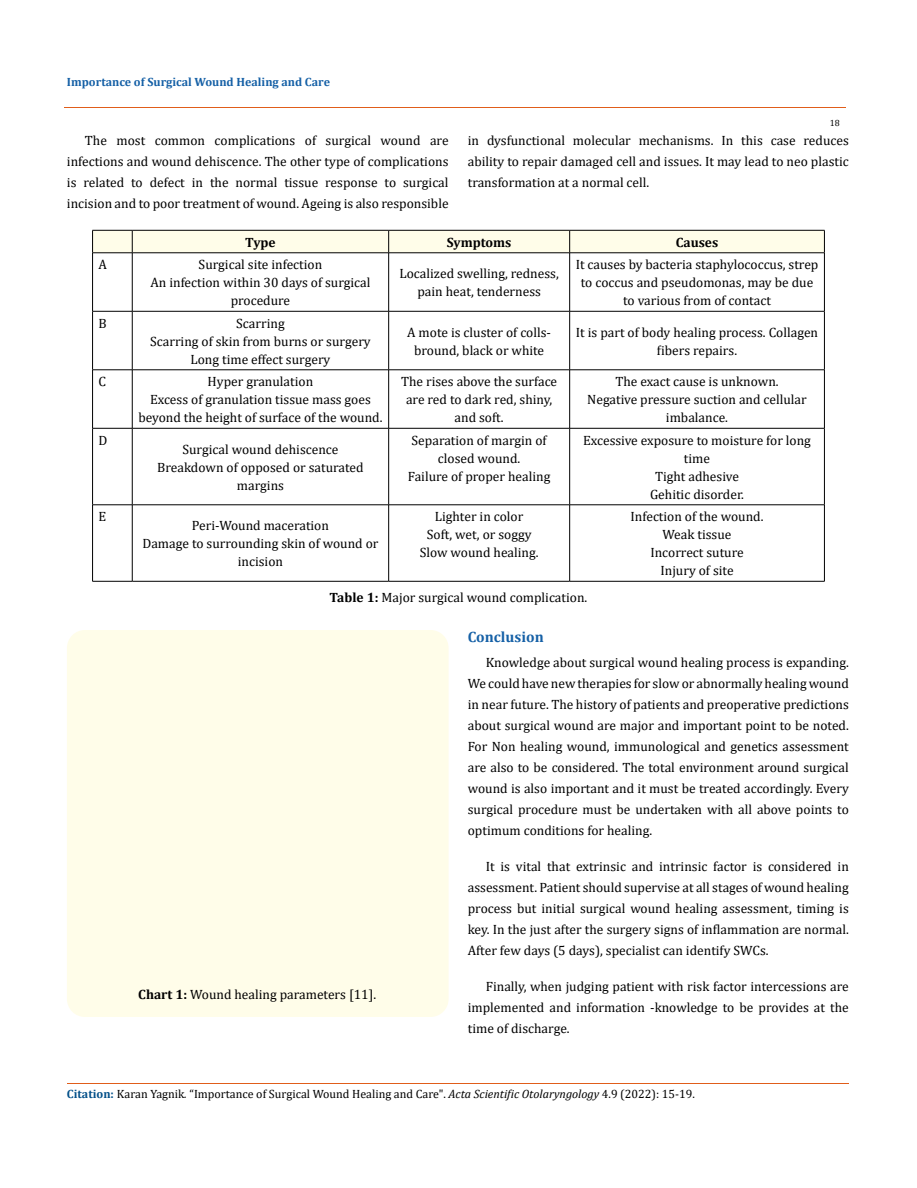
<style>
.page{position:relative;width:917px;height:1188px;background:#fff}
.page>*{position:absolute;margin:0;border:0;box-sizing:border-box;transform-origin:0 0}
.t1{font:700 15px "Cambria";color:#1560a6}
.t2{font:13.5px/18px "Cambria";color:#000;text-align:center}
.t3{font:700 13.5px "Cambria";color:#000}
.t4{font:12px "Cambria";color:#000}
.t5{font:700 12px "Cambria";color:#1560a6}
.t6{font:9px "Cambria";color:#000}
.s1{font-weight:700}
.s2{font-weight:700;color:#035089}
.s3{font-style:italic}
</style>
<div class="page">
<svg style="left:92px;top:230px;width:733px;height:23px;background:#ecead8"></svg>
<hr style="left:92px;top:253px;width:40px;height:1px;background:#000">
<hr style="left:92px;top:253px;width:1px;height:58px;background:#000">
<hr style="left:132px;top:253px;width:256px;height:1px;background:#000">
<hr style="left:132px;top:253px;width:1px;height:58px;background:#000">
<hr style="left:388px;top:253px;width:181px;height:1px;background:#000">
<hr style="left:388px;top:253px;width:1px;height:58px;background:#000">
<hr style="left:569px;top:253px;width:255px;height:1px;background:#000">
<hr style="left:569px;top:253px;width:1px;height:58px;background:#000">
<hr style="left:824px;top:253px;width:1px;height:58px;background:#000">
<hr style="left:92px;top:311px;width:40px;height:1px;background:#000">
<hr style="left:92px;top:311px;width:1px;height:59px;background:#000">
<hr style="left:132px;top:311px;width:256px;height:1px;background:#000">
<hr style="left:132px;top:311px;width:1px;height:59px;background:#000">
<hr style="left:388px;top:311px;width:181px;height:1px;background:#000">
<hr style="left:388px;top:311px;width:1px;height:59px;background:#000">
<hr style="left:569px;top:311px;width:255px;height:1px;background:#000">
<hr style="left:569px;top:311px;width:1px;height:59px;background:#000">
<hr style="left:824px;top:311px;width:1px;height:59px;background:#000">
<hr style="left:92px;top:370px;width:40px;height:1px;background:#000">
<hr style="left:92px;top:370px;width:1px;height:58px;background:#000">
<hr style="left:132px;top:370px;width:256px;height:1px;background:#000">
<hr style="left:132px;top:370px;width:1px;height:58px;background:#000">
<hr style="left:388px;top:370px;width:181px;height:1px;background:#000">
<hr style="left:388px;top:370px;width:1px;height:58px;background:#000">
<hr style="left:569px;top:370px;width:255px;height:1px;background:#000">
<hr style="left:569px;top:370px;width:1px;height:58px;background:#000">
<hr style="left:824px;top:370px;width:1px;height:58px;background:#000">
<hr style="left:92px;top:428px;width:40px;height:1px;background:#000">
<hr style="left:92px;top:428px;width:1px;height:77px;background:#000">
<hr style="left:132px;top:428px;width:256px;height:1px;background:#000">
<hr style="left:132px;top:428px;width:1px;height:77px;background:#000">
<hr style="left:388px;top:428px;width:181px;height:1px;background:#000">
<hr style="left:388px;top:428px;width:1px;height:77px;background:#000">
<hr style="left:569px;top:428px;width:255px;height:1px;background:#000">
<hr style="left:569px;top:428px;width:1px;height:77px;background:#000">
<hr style="left:824px;top:428px;width:1px;height:77px;background:#000">
<hr style="left:92px;top:505px;width:40px;height:1px;background:#000">
<hr style="left:92px;top:505px;width:1px;height:76px;background:#000">
<hr style="left:132px;top:505px;width:256px;height:1px;background:#000">
<hr style="left:132px;top:505px;width:1px;height:76px;background:#000">
<hr style="left:388px;top:505px;width:181px;height:1px;background:#000">
<hr style="left:388px;top:505px;width:1px;height:76px;background:#000">
<hr style="left:569px;top:505px;width:255px;height:1px;background:#000">
<hr style="left:569px;top:505px;width:1px;height:76px;background:#000">
<hr style="left:824px;top:505px;width:1px;height:76px;background:#000">
<hr style="left:92px;top:581px;width:40px;height:1px;background:#000">
<hr style="left:132px;top:581px;width:256px;height:1px;background:#000">
<hr style="left:388px;top:581px;width:181px;height:1px;background:#000">
<hr style="left:569px;top:581px;width:255px;height:1px;background:#000">
<div style="left:67px;top:630px;width:381px;height:387px;background:#fffde9;border-radius:18px"></div>
<hr style="left:64px;top:108px;width:781px;height:1px;background:#e05d1a">
<hr style="left:67px;top:1083px;width:781px;height:1px;background:#e05d1a">
<p class="t5" style="left:67px;top:73px;width:264px">Importance of Surgical Wound Healing and Care</p>
<p class="t6" style="left:829px;top:118px;width:11px">18</p>
<p class="t2" style="left:67px;top:130px;width:383px;line-height:21px;text-align:justify;text-indent:18px">The most common complications of surgical wound are infections and wound dehiscence. The other type of complications is related to defect in the normal tissue response to surgical incision and to poor treatment of wound. Ageing is also responsible</p>
<p class="t2" style="left:468px;top:130px;width:382px;line-height:21px;text-align:justify">in dysfunctional molecular mechanisms. In this case reduces ability to repair damaged cell and issues. It may lead to neo plastic transformation at a normal cell.</p>
<p class="t3" style="left:245px;top:233px;width:32px">Type</p>
<p class="t3" style="left:447px;top:233px;width:66px">Symptoms</p>
<p class="t3" style="left:675px;top:233px;width:44px">Causes</p>
<p class="t2" style="left:99px;top:256px;width:10px">A</p>
<p class="t2" style="left:150px;top:256px;width:221px">Surgical site infection<br>An infection within 30 days of surgical procedure</p>
<p class="t2" style="left:399px;top:265px;width:161px">Localized swelling, redness, pain heat, tenderness</p>
<p class="t2" style="left:575px;top:256px;width:244px">It causes by bacteria staphylococcus, strep to coccus and pseudomonas, may be due to various from of contact</p>
<p class="t2" style="left:99px;top:314px;width:10px">B</p>
<p class="t2" style="left:150px;top:314px;width:222px">Scarring<br>Scarring of skin from burns or surgery<br>Long time effect surgery</p>
<p class="t2" style="left:407px;top:323px;width:145px">A mote is cluster of colls&shy;bround, black or white</p>
<p class="t2" style="left:576px;top:323px;width:244px">It is part of body healing process. Collagen fibers repairs.</p>
<p class="t2" style="left:99px;top:373px;width:9px">C</p>
<p class="t2" style="left:138px;top:373px;width:246px">Hyper granulation<br>Excess of granulation tissue mass goes beyond the height of surface of the wound.</p>
<p class="t2" style="left:401px;top:373px;width:158px">The rises above the surface are red to dark red, shiny, and soft.</p>
<p class="t2" style="left:587px;top:373px;width:221px">The exact cause is unknown.<br>Negative pressure suction and cellular imbalance.</p>
<p class="t2" style="left:99px;top:431px;width:10px">D</p>
<p class="t2" style="left:157px;top:440px;width:208px">Surgical wound dehiscence<br>Breakdown of opposed or saturated margins</p>
<p class="t2" style="left:408px;top:431px;width:144px">Separation of margin of closed wound.<br>Failure of proper healing</p>
<p class="t2" style="left:583px;top:431px;width:229px">Excessive exposure to moisture for long time<br>Tight adhesive<br>Gehitic disorder.</p>
<p class="t2" style="left:99px;top:508px;width:9px">E</p>
<p class="t2" style="left:142px;top:517px;width:237px">Peri-Wound maceration<br>Damage to surrounding skin of wound or incision</p>
<p class="t2" style="left:420px;top:508px;width:120px">Lighter in color<br>Soft, wet, or soggy<br>Slow wound healing.</p>
<p class="t2" style="left:630px;top:508px;width:134px">Infection of the wound.<br>Weak tissue<br>Incorrect suture<br>Injury of site</p>
<p class="t2" style="left:329px;top:589px;width:259px"><span class="s1">Table 1:</span> Major surgical wound complication.</p>
<p class="t2" style="left:138px;top:985px;width:239px"><span class="s1">Chart 1:</span> Wound healing parameters [11].</p>
<p class="t1" style="left:468px;top:626px;width:77px">Conclusion</p>
<p class="t2" style="left:468px;top:652px;width:382px;line-height:21px;text-align:justify;text-indent:18px">Knowledge about surgical wound healing process is expanding.<br>We could have new therapies for slow or abnormally healing wound in near future. The history of patients and preoperative predictions about surgical wound are major and important point to be noted.<br>For Non healing wound, immunological and genetics assessment are also to be considered. The total environment around surgical wound is also important and it must be treated accordingly. Every surgical procedure must be undertaken with all above points to optimum conditions for healing.</p>
<p class="t2" style="left:468px;top:856px;width:382px;line-height:21px;text-align:justify;text-indent:18px">It is vital that extrinsic and intrinsic factor is considered in assessment. Patient should supervise at all stages of wound healing process but initial surgical wound healing assessment, timing is key. In the just after the surgery signs of inflammation are normal.<br>After few days (5 days), specialist can identify SWCs.</p>
<p class="t2" style="left:468px;top:976px;width:382px;line-height:21px;text-align:justify;text-indent:18px">Finally, when judging patient with risk factor intercessions are implemented and information -knowledge to be provides at the time of discharge.</p>
<p class="t4" style="left:67px;top:1087px;width:629px"><span class="s2">Citation:</span> Karan Yagnik<span class="s3">.</span> “Importance of Surgical Wound Healing and Care". <span class="s3">Acta Scientific Otolaryngology</span> 4.9 (2022): 15-19.</p>
</div>
